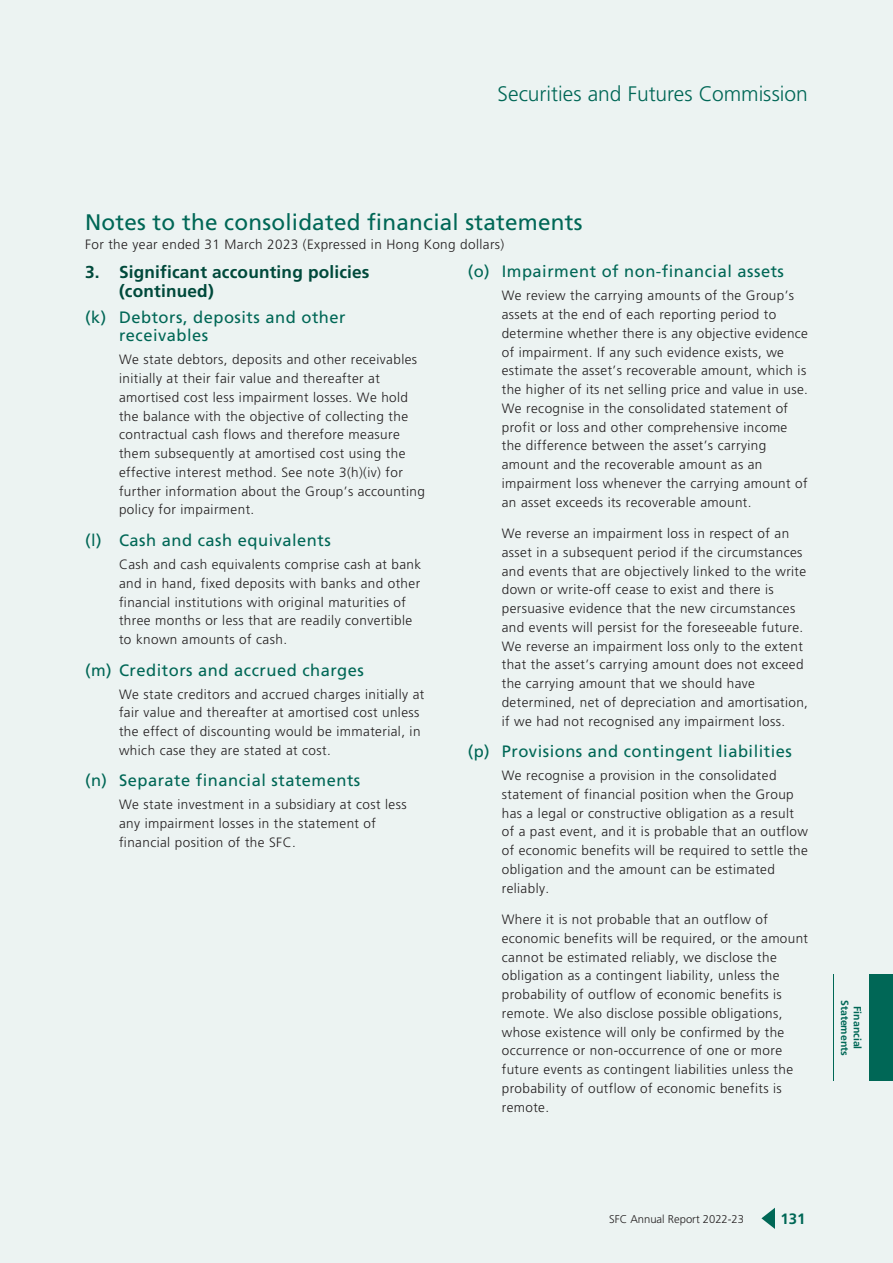
<style>
.page{position:relative;width:893px;height:1263px;background:#ecf3f2}
.page>*{position:absolute;margin:0;border:0;box-sizing:border-box;transform-origin:0 0}
.t1{font:22.5px "Frutiger LT Std";letter-spacing:.01em;color:#006756}
.t2{font:300 21px "Frutiger LT Std";color:#006756}
.t3{font:700 17.25px/18.8px "Frutiger LT Std";letter-spacing:.01em;color:#00493b}
.t4{font:16.5px/18.8px "Frutiger LT Std";letter-spacing:.03em;color:#006756}
.t5{font:700 15px "Frutiger LT Std";color:#006756}
.t6{font:300 13.5px/18.8px "Frutiger LT Std";letter-spacing:.03em;color:#231f20}
.t7{font:300 11.25px "Frutiger LT Std";color:#231f20}
.t8{font:700 10.5px/12.6px "Frutiger LT Std";color:#006756;text-align:center}
</style>
<div class="page">
<svg style="left:761px;top:1208px;width:14px;height:21px"></svg>
<div style="left:869px;top:974px;width:24px;height:107px;background:#006756"></div>
<hr style="left:833px;top:974px;width:1px;height:107px;background:#006756">
<h2 class="t2" style="left:497px;top:82px;width:312px">Securities and Futures Commission</h2>
<p class="t1" style="left:85px;top:208px;width:499px">Notes to the consolidated financial statements</p>
<p class="t6" style="left:85px;top:235px;width:421px">For the year ended 31 March 2023 (Expressed in Hong Kong dollars)</p>
<p class="t3" style="left:119px;top:263px;width:252px;text-indent:-34px">3. Significant accounting policies (continued)</p>
<h1 class="t4" style="left:119px;top:308px;width:228px;text-indent:-34px">(k) Debtors, deposits and other receivables</h1>
<p class="t6" style="left:119px;top:351px;width:307px">We state debtors, deposits and other receivables initially at their fair value and thereafter at amortised cost less impairment losses. We hold the balance with the objective of collecting the contractual cash flows and therefore measure them subsequently at amortised cost using the effective interest method. See note 3(h)(iv) for further information about the Group’s accounting policy for impairment.</p>
<h1 class="t4" style="left:85px;top:531px;width:247px">(l) Cash and cash equivalents</h1>
<p class="t6" style="left:119px;top:555px;width:304px">Cash and cash equivalents comprise cash at bank and in hand, fixed deposits with banks and other financial institutions with original maturities of three months or less that are readily convertible to known amounts of cash.</p>
<h1 class="t4" style="left:85px;top:660px;width:280px">(m) Creditors and accrued charges</h1>
<p class="t6" style="left:119px;top:685px;width:307px">We state creditors and accrued charges initially at fair value and thereafter at amortised cost unless the effect of discounting would be immaterial, in which case they are stated at cost.</p>
<h1 class="t4" style="left:85px;top:771px;width:277px">(n) Separate financial statements</h1>
<p class="t6" style="left:119px;top:795px;width:289px">We state investment in a subsidiary at cost less any impairment losses in the statement of financial position of the SFC.</p>
<h1 class="t4" style="left:468px;top:262px;width:318px">(o) Impairment of non-financial assets</h1>
<p class="t6" style="left:502px;top:286px;width:308px">We review the carrying amounts of the Group’s assets at the end of each reporting period to determine whether there is any objective evidence of impairment. If any such evidence exists, we estimate the asset’s recoverable amount, which is the higher of its net selling price and value in use.<br>We recognise in the consolidated statement of profit or loss and other comprehensive income the difference between the asset’s carrying amount and the recoverable amount as an impairment loss whenever the carrying amount of an asset exceeds its recoverable amount.</p>
<p class="t6" style="left:502px;top:524px;width:308px">We reverse an impairment loss in respect of an asset in a subsequent period if the circumstances and events that are objectively linked to the write down or write-off cease to exist and there is persuasive evidence that the new circumstances and events will persist for the foreseeable future.<br>We reverse an impairment loss only to the extent that the asset’s carrying amount does not exceed the carrying amount that we should have determined, net of depreciation and amortisation, if we had not recognised any impairment loss.</p>
<h1 class="t4" style="left:468px;top:742px;width:326px">(p) Provisions and contingent liabilities</h1>
<p class="t6" style="left:502px;top:766px;width:308px">We recognise a provision in the consolidated statement of financial position when the Group has a legal or constructive obligation as a result of a past event, and it is probable that an outflow of economic benefits will be required to settle the obligation and the amount can be estimated reliably.</p>
<p class="t6" style="left:502px;top:910px;width:308px">Where it is not probable that an outflow of economic benefits will be required, or the amount cannot be estimated reliably, we disclose the obligation as a contingent liability, unless the probability of outflow of economic benefits is remote. We also disclose possible obligations, whose existence will only be confirmed by the occurrence or non-occurrence of one or more future events as contingent liabilities unless the probability of outflow of economic benefits is remote.</p>
<p class="t8" style="left:864px;top:1000px;width:58px;rotate:90deg">Financial<br>Statements</p>
<p class="t7" style="left:609px;top:1212px;width:137px">SFC Annual Report 2022-23</p>
<p class="t5" style="left:780px;top:1210px;width:27px">131</p>
</div>
